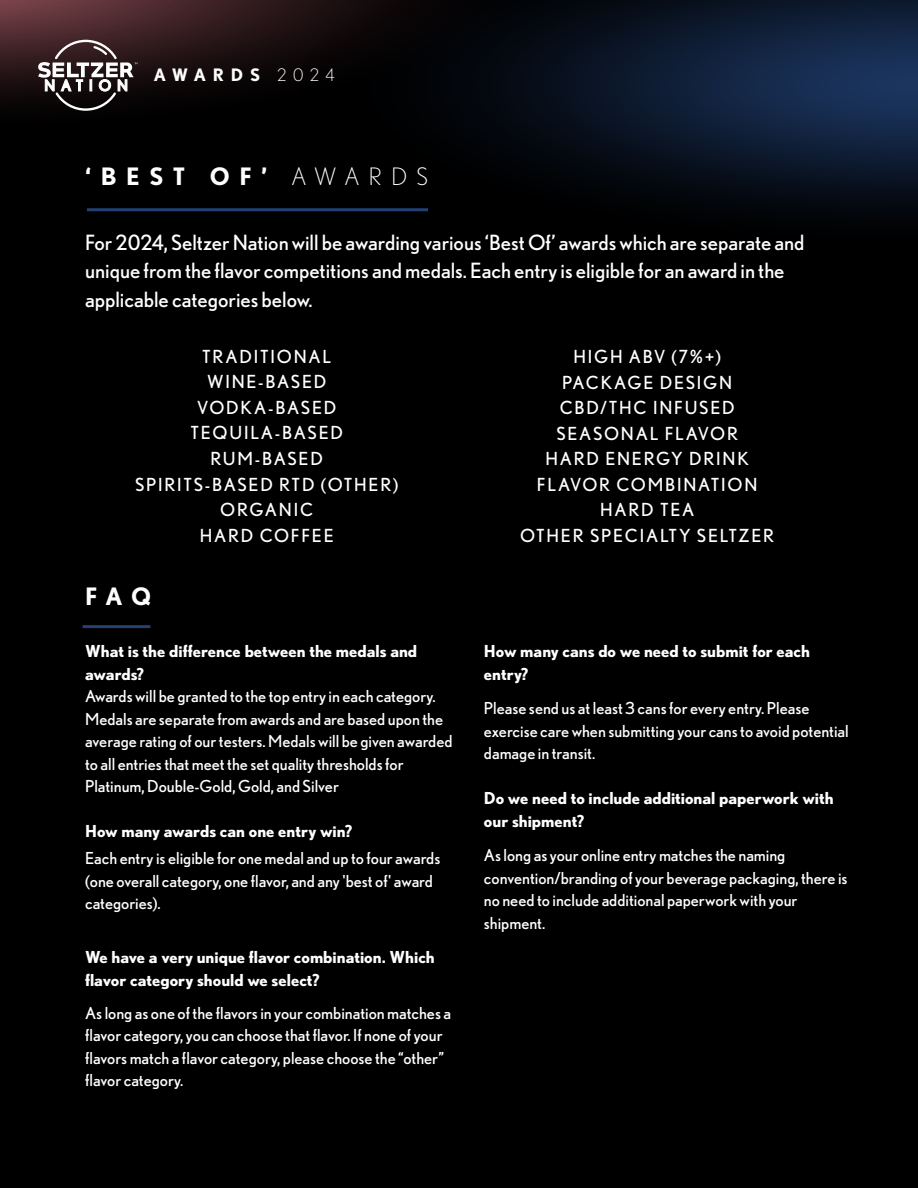
<style>
.page{position:relative;width:918px;height:1188px;background:#000}
.page>*{position:absolute;margin:0;border:0;box-sizing:border-box;transform-origin:0 0}
.t1{font:700 24px "Nobel";letter-spacing:.39em;color:#fefefe}
.t2{font:21px/28.5px "Nobel";color:#fff}
.t3{font:18px/25.5px "Nobel";letter-spacing:.1em;color:#fff;text-align:center}
.t4{font:700 17.25px "Nobel";letter-spacing:.39em;color:#fefefe}
.t5{font:16.5px/22.5px "Nobel";color:#fff}
.t6{font:700 16.5px/22.5px "Nobel";color:#fff}
.s1{font-weight:300}
</style>
<div class="page">
<svg style="left:0;top:0;width:297px;height:104px"></svg>
<svg style="left:297px;top:0;width:621px;height:216px"></svg>
<svg style="left:38px;top:40px;width:100px;height:71px"></svg>
<hr style="left:87px;top:208px;width:341px;height:3px;background:#234175">
<hr style="left:83px;top:625px;width:67px;height:3px;background:#234175">
<p class="t4" style="left:154px;top:64px;width:182px">AWARDS <span class="s1">2024</span></p>
<h1 class="t1" style="left:85px;top:162px;width:345px">‘BEST OF’ <span class="s1">AWARDS</span></h1>
<p class="t2" style="left:85px;top:228px;width:721px">For 2024, Seltzer Nation will be awarding various ‘Best Of’ awards which are separate and unique from the flavor competitions and medals. Each entry is eligible for an award in the applicable categories below.</p>
<p class="t3" style="left:135px;top:344px;width:265px">TRADITIONAL<br>WINE-BASED<br>VODKA-BASED<br>TEQUILA-BASED<br>RUM-BASED<br>SPIRITS-BASED RTD (OTHER)<br>ORGANIC<br>HARD COFFEE</p>
<p class="t3" style="left:520px;top:344px;width:256px">HIGH ABV (7%+)<br>PACKAGE DESIGN<br>CBD/THC INFUSED<br>SEASONAL FLAVOR<br>HARD ENERGY DRINK<br>FLAVOR COMBINATION<br>HARD TEA<br>OTHER SPECIALTY SELTZER</p>
<h1 class="t1" style="left:85px;top:582px;width:68px">FAQ</h1>
<p class="t6" style="left:85px;top:640px;width:334px">What is the difference between the medals and awards?</p>
<p class="t5" style="left:85px;top:685px;width:369px">Awards will be granted to the top entry in each category.<br>Medals are separate from awards and are based upon the average rating of our testers. Medals will be given awarded to all entries that meet the set quality thresholds for Platinum, Double-Gold, Gold, and Silver</p>
<p class="t6" style="left:85px;top:820px;width:269px">How many awards can one entry win?</p>
<p class="t5" style="left:85px;top:847px;width:357px">Each entry is eligible for one medal and up to four awards (one overall category, one flavor, and any 'best of' award categories).</p>
<p class="t6" style="left:85px;top:946px;width:351px">We have a very unique flavor combination. Which flavor category should we select?</p>
<p class="t5" style="left:85px;top:1001px;width:368px">As long as one of the flavors in your combination matches a flavor category, you can choose that flavor. If none of your flavors match a flavor category, please choose the “other” flavor category.</p>
<p class="t6" style="left:484px;top:640px;width:328px">How many cans do we need to submit for each entry?</p>
<p class="t5" style="left:484px;top:697px;width:366px">Please send us at least 3 cans for every entry. Please exercise care when submitting your cans to avoid potential damage in transit.</p>
<p class="t6" style="left:484px;top:787px;width:351px">Do we need to include additional paperwork with our shipment?</p>
<p class="t5" style="left:484px;top:844px;width:365px">As long as your online entry matches the naming convention/branding of your beverage packaging, there is no need to include additional paperwork with your shipment.</p>
</div>
